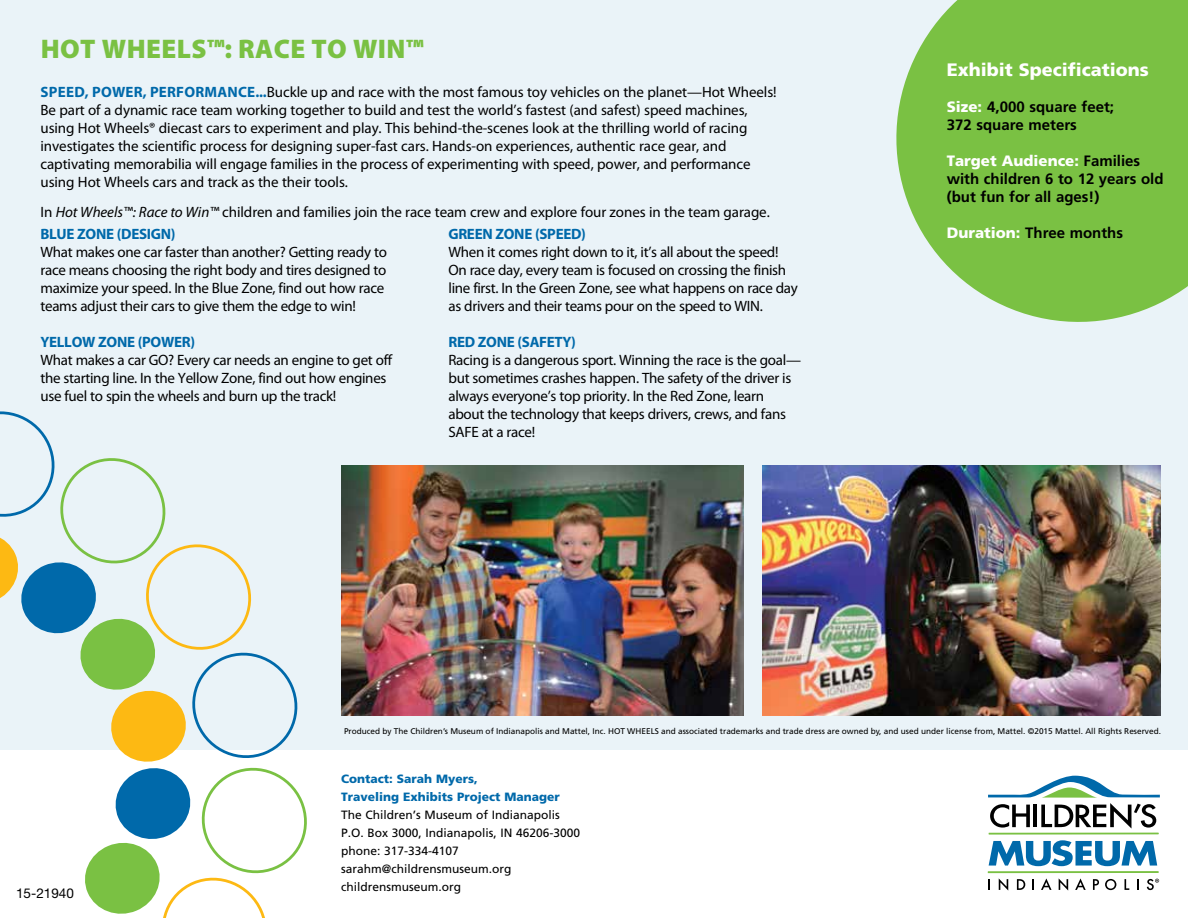
<style>
.page{position:relative;width:1188px;height:918px;background:#fff}
.page>*{position:absolute;margin:0;border:0;box-sizing:border-box;transform-origin:0 0}
.t1{font:900 27px "Myriad Pro";letter-spacing:.015em;color:#7ac143}
.t2{font:900 18px "Frutiger";color:#fff}
.t3{font:15px/18px "Myriad Pro";letter-spacing:-.02em;color:#000}
.t4{font:700 15px/18px "Frutiger";color:#000}
.t5{font:700 15px "Myriad Pro";letter-spacing:-.02em;color:#0069aa}
.t6{font:13.5px "Helvetica Neue";color:#000}
.t7{font:12px/18px "Frutiger";color:#000}
.t8{font:900 12px/18px "Frutiger";color:#0069aa}
.t9{font:8.25px "Frutiger";color:#000}
.s1{font-weight:700;color:#0069aa}
.s2{font-style:italic}
.s3{font-weight:900;color:#fff}
</style>
<div class="page">
<div style="left:0;top:0;width:1188px;height:749px;background:#eaf3f8"></div>
<svg style="left:0;top:411px;width:313px;height:507px"></svg>
<svg style="left:988px;top:879px;width:2px;height:11px"></svg>
<svg style="left:999px;top:878px;width:9px;height:13px"></svg>
<svg style="left:1017px;top:879px;width:8px;height:11px"></svg>
<svg style="left:1041px;top:878px;width:11px;height:12px"></svg>
<svg style="left:1059px;top:879px;width:9px;height:12px"></svg>
<svg style="left:1075px;top:878px;width:11px;height:12px"></svg>
<svg style="left:1093px;top:879px;width:6px;height:11px"></svg>
<svg style="left:1105px;top:879px;width:11px;height:11px"></svg>
<svg style="left:1125px;top:879px;width:4px;height:11px"></svg>
<svg style="left:1137px;top:879px;width:2px;height:11px"></svg>
<svg style="left:989px;top:840px;width:168px;height:26px"></svg>
<svg style="left:988px;top:775px;width:172px;height:54px"></svg>
<hr style="left:989px;top:833px;width:170px;height:2px;background:#7ac143">
<hr style="left:988px;top:871px;width:171px;height:2px;background:#7ac143">
<svg style="left:1147px;top:879px;width:12px;height:11px"></svg>
<img style="left:341px;top:465px;width:402px;height:250px">
<img style="left:762px;top:465px;width:399px;height:251px">
<svg style="left:896px;top:0;width:292px;height:322px;background:#87c658"></svg>
<h1 class="t1" style="left:41px;top:33px;width:384px">HOT WHEELS™: RACE TO WIN™</h1>
<p class="t5" style="left:41px;top:83px;width:18px">SPEED</p>
<p class="t5" style="left:85px;top:83px;width:19px">, POWER</p>
<p class="t5" style="left:143px;top:83px;width:18px">, PERFOR</p>
<p class="t3" style="left:40px;top:83px;width:738px;text-indent:164px"><span class="s1">MANCE...</span>Buckle up and race with the most famous toy vehicles on the planet—Hot Wheels!<br>Be part of a dynamic race team working together to build and test the world’s fastest (and safest) speed machines, using Hot Wheels® diecast cars to experiment and play. This behind-the-scenes look at the thrilling world of racing investigates the scientific process for designing super-fast cars. Hands-on experiences, authentic race gear, and captivating memorabilia will engage families in the process of experimenting with speed, power, and performance using Hot Wheels cars and track as the their tools.</p>
<p class="t3" style="left:40px;top:203px;width:731px">In <span class="s2">Hot Wheels™: Race to Win™</span> children and families join the race team crew and explore four zones in the team garage.</p>
<p class="t5" style="left:40px;top:224px;width:137px">BLUE ZONE (DESIGN)</p>
<p class="t3" style="left:40px;top:243px;width:348px">What makes one car faster than another? Getting ready to race means choosing the right body and tires designed to maximize your speed. In the Blue Zone, find out how race teams adjust their cars to give them the edge to win!</p>
<p class="t5" style="left:40px;top:332px;width:156px">YELLOW ZONE (POWER)</p>
<p class="t3" style="left:40px;top:351px;width:353px">What makes a car GO? Every car needs an engine to get off the starting line. In the Yellow Zone, find out how engines use fuel to spin the wheels and burn up the track!</p>
<p class="t5" style="left:448px;top:224px;width:139px">GREEN ZONE (SPEED)</p>
<p class="t3" style="left:448px;top:243px;width:351px">When it comes right down to it, it’s all about the speed!<br>On race day, every team is focused on crossing the finish line first. In the Green Zone, see what happens on race day as drivers and their teams pour on the speed to WIN.</p>
<p class="t5" style="left:448px;top:332px;width:129px">RED ZONE (SAFETY)</p>
<p class="t3" style="left:448px;top:351px;width:354px">Racing is a dangerous sport. Winning the race is the goal— but sometimes crashes happen. The safety of the driver is always everyone’s top priority. In the Red Zone, learn about the technology that keeps drivers, crews, and fans SAFE at a race!</p>
<p class="t2" style="left:947px;top:58px;width:204px">Exhibit Specifications</p>
<p class="t4" style="left:947px;top:97px;width:169px"><span class="s3">Size:</span> 4,000 square feet;<br>372 square meters</p>
<p class="t4" style="left:947px;top:151px;width:218px"><span class="s3">Target Audience:</span> Families with children 6 to 12 years old (but fun for all ages!)</p>
<p class="t4" style="left:947px;top:223px;width:178px"><span class="s3">Duration:</span> Three months</p>
<p class="t6" style="left:16px;top:885px;width:59px">15-21940</p>
<p class="t9" style="left:344px;top:726px;width:819px">Produced by The Children’s Museum of Indianapolis and Mattel, Inc. HOT WHEELS and associated trademarks and trade dress are owned by, and used under license from, Mattel. ©2015 Mattel. All Rights Reserved.</p>
<p class="t8" style="left:341px;top:769px;width:220px">Contact: Sarah Myers,<br>Traveling Exhibits Project Manager</p>
<p class="t7" style="left:341px;top:805px;width:241px">The Children’s Museum of Indianapolis<br>P.O. Box 3000, Indianapolis, IN 46206-3000 phone: 317-334-4107 sarahm@childrensmuseum.org childrensmuseum.org</p>
</div>
